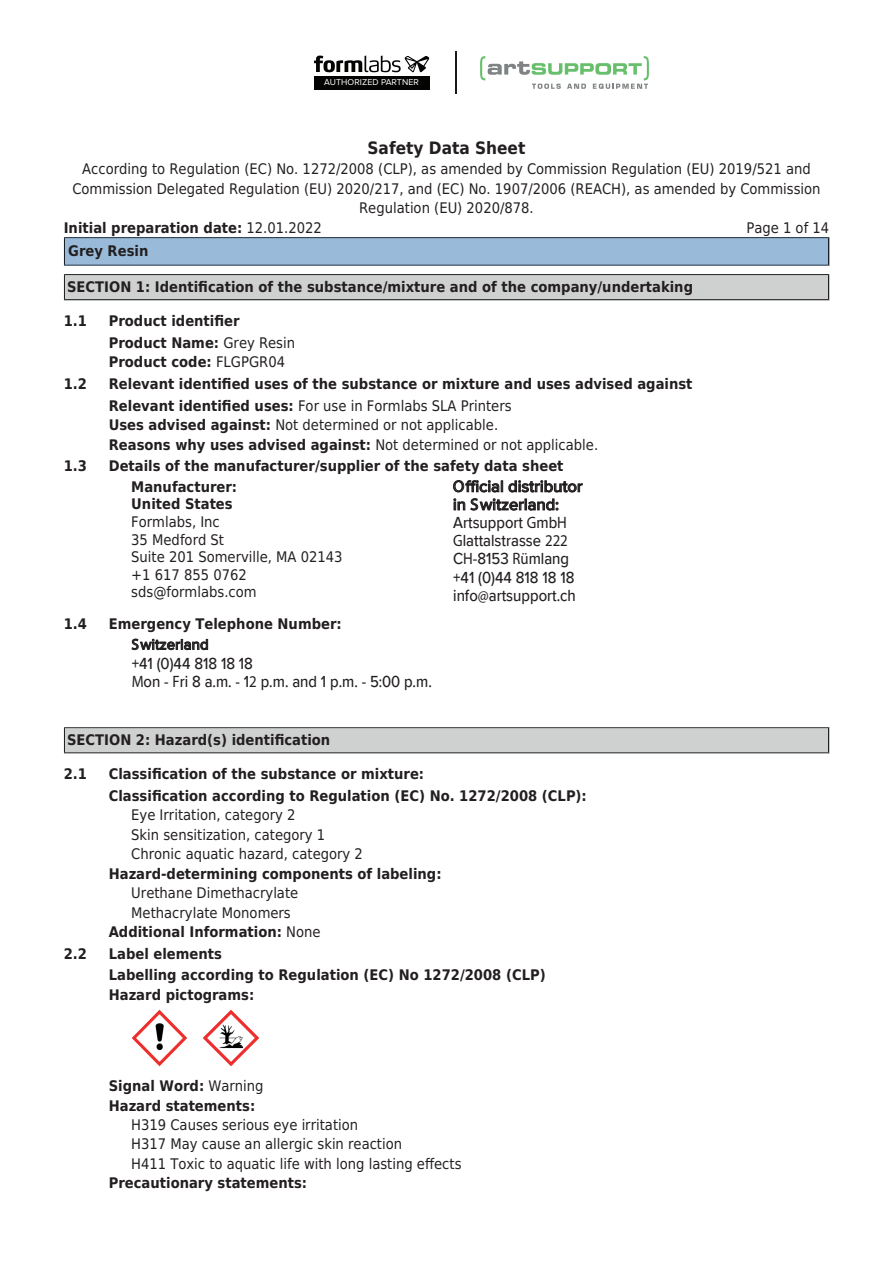
<style>
.page{position:relative;width:893px;height:1263px;background:#fff}
.page>*{position:absolute;margin:0;border:0;box-sizing:border-box;transform-origin:0 0}
.t1{font:700 17.1px "DejaVu Sans Condensed";color:#231f20}
.t2{font:500 16.5px/18.1px "Proxima Nova";color:#231f20}
.t3{font:500 16.5px/18.1px "Proxima Nova";color:#231f20;scale:.9 1}
.t4{font:500 15px "Proxima Nova";color:#231f20}
.t5{font:700 14.7px/21.6px "DejaVu Sans Condensed";color:#231f20}
.t6{font:14.7px/19.4px "DejaVu Sans Condensed";color:#231f20}
.t7{font:8.85px "Proxima Nova";letter-spacing:.005em;color:#fff}
.s1{font-weight:400}
.s2{font-weight:700}
.s3{font-family:"Myriad Pro";font-weight:400}
</style>
<div class="page">
<svg style="left:64px;top:237px;width:765px;height:29px;background:#90b1cd"></svg>
<svg style="left:64px;top:274px;width:765px;height:26px;background:#c2c4c3"></svg>
<svg style="left:64px;top:727px;width:765px;height:26px;background:#c4c6c5"></svg>
<img style="left:132px;top:1010px;width:55px;height:56px">
<img style="left:203px;top:1010px;width:56px;height:56px">
<hr style="left:455px;top:51px;width:1px;height:43px;background:#181818">
<svg style="left:314px;top:56px;width:115px;height:17px"></svg>
<div style="left:314px;top:76px;width:115px;height:13px;background:#040503"></div>
<svg style="left:480px;top:56px;width:169px;height:33px"></svg>
<svg style="left:453px;top:480px;width:130px;height:12px"></svg>
<svg style="left:453px;top:498px;width:105px;height:13px"></svg>
<svg style="left:132px;top:639px;width:76px;height:11px"></svg>
<p class="t7" style="left:324px;top:77px;width:96px">AUTHORIZED PARTNER</p>
<p class="t1" style="left:368px;top:134px;width:159px">Safety Data Sheet</p>
<p class="t6" style="left:82px;top:159px;width:730px">According to Regulation (EC) No. 1272/2008 (CLP), as amended by Commission Regulation (EU) 2019/521 and</p>
<p class="t6" style="left:72px;top:178px;width:750px">Commission Delegated Regulation (EU) 2020/217, and (EC) No. 1907/2006 (REACH), as amended by Commission</p>
<p class="t6" style="left:359px;top:197px;width:176px">Regulation (EU) 2020/878.</p>
<p class="t5" style="left:64px;top:216px;width:260px">Initial preparation date: <span class="s1">12.01.2022</span></p>
<p class="t6" style="left:746px;top:217px;width:84px">Page 1 of 14</p>
<p class="t5" style="left:68px;top:240px;width:82px">Grey Resin</p>
<p class="t5" style="left:67px;top:276px;width:627px">SECTION 1: Identification of the substance/mixture and of the company/undertaking</p>
<p class="t5" style="left:64px;top:310px;width:25px">1.1</p>
<p class="t5" style="left:109px;top:310px;width:188px">Product identifier<br>Product Name: <span class="s1">Grey Resin</span></p>
<p class="t5" style="left:109px;top:351px;width:178px">Product code: <span class="s1">FLGPGR04</span></p>
<p class="t5" style="left:64px;top:372px;width:25px">1.2</p>
<p class="t5" style="left:109px;top:372px;width:585px">Relevant identified uses of the substance or mixture and uses advised against<br>Relevant identified uses: <span class="s1">For use in Formlabs SLA Printers</span></p>
<p class="t6" style="left:109px;top:414px;width:491px"><span class="s2">Uses advised against:</span> Not determined or not applicable.<br><span class="s2">Reasons why uses advised against:</span> Not determined or not applicable.</p>
<p class="t5" style="left:64px;top:455px;width:25px">1.3</p>
<p class="t5" style="left:131px;top:455px;width:434px;line-height:20.7px;text-indent:-22px">Details of the manufacturer/supplier of the safety data sheet<br>Manufacturer:</p>
<p class="t5" style="left:131px;top:493px;width:103px">United States</p>
<p class="t6" style="left:131px;top:512px;width:213px;line-height:17.5px">Formlabs, Inc<br>35 Medford St<br>Suite 201 Somerville, MA 02143 +1 617 855 0762 sds@formlabs.com</p>
<p class="t5" style="left:64px;top:613px;width:25px">1.4</p>
<p class="t2" style="left:453px;top:478px;width:131px"><span class="s3">O</span>fficial distributor in <span class="s3">S</span>witzerland<span class="s3">:<br></span>Artsupport <span class="s3">G</span>mb<span class="s3">H<br>G</span>lattalstrasse <span class="s3">222<br></span>C<span class="s3">H</span>-8153 <span class="s3">Rü</span>mlang +41 (0)44 818 18 18 info<span class="s3">@</span>artsupport.ch</p>
<p class="t5" style="left:109px;top:613px;width:235px">Emergency Telephone Number:</p>
<p class="t4" style="left:131px;top:638px;width:79px"><span class="s3">S</span>witzerland</p>
<p class="t3" style="left:132px;top:655px;width:335px">+41 (0)44 818 18 18<br><span class="s3">M</span>on - <span class="s3">F</span>ri 8 a.m. - 1<span class="s3">2</span> p.m. and 1 p.m. - 5<span class="s3">:</span>00 p.m.</p>
<p class="t5" style="left:67px;top:729px;width:265px">SECTION 2: Hazard(s) identification</p>
<p class="t5" style="left:64px;top:763px;width:25px">2.1</p>
<p class="t5" style="left:109px;top:763px;width:480px">Classification of the substance or mixture:<br>Classification according to Regulation (EC) No. 1272/2008 (CLP):</p>
<p class="t6" style="left:131px;top:805px;width:233px">Eye Irritation, category 2<br>Skin sensitization, category 1<br>Chronic aquatic hazard, category 2</p>
<p class="t5" style="left:109px;top:862px;width:334px">Hazard-determining components of labeling:</p>
<p class="t6" style="left:109px;top:882px;width:213px;text-align:center">Urethane Dimethacrylate<br>Methacrylate Monomers<br><span class="s2">Additional Information:</span> None</p>
<p class="t5" style="left:64px;top:942px;width:25px">2.2</p>
<p class="t5" style="left:109px;top:942px;width:438px">Label elements<br>Labelling according to Regulation (EC) No 1272/2008 (CLP)</p>
<p class="t5" style="left:109px;top:983px;width:147px">Hazard pictograms:</p>
<p class="t5" style="left:109px;top:1076px;width:156px;line-height:19.4px">Signal Word: <span class="s1">Warning<br></span>Hazard statements:</p>
<p class="t6" style="left:131px;top:1114px;width:332px">H319 Causes serious eye irritation<br>H317 May cause an allergic skin reaction<br>H411 Toxic to aquatic life with long lasting effects</p>
<p class="t5" style="left:109px;top:1172px;width:200px">Precautionary statements:</p>
</div>
